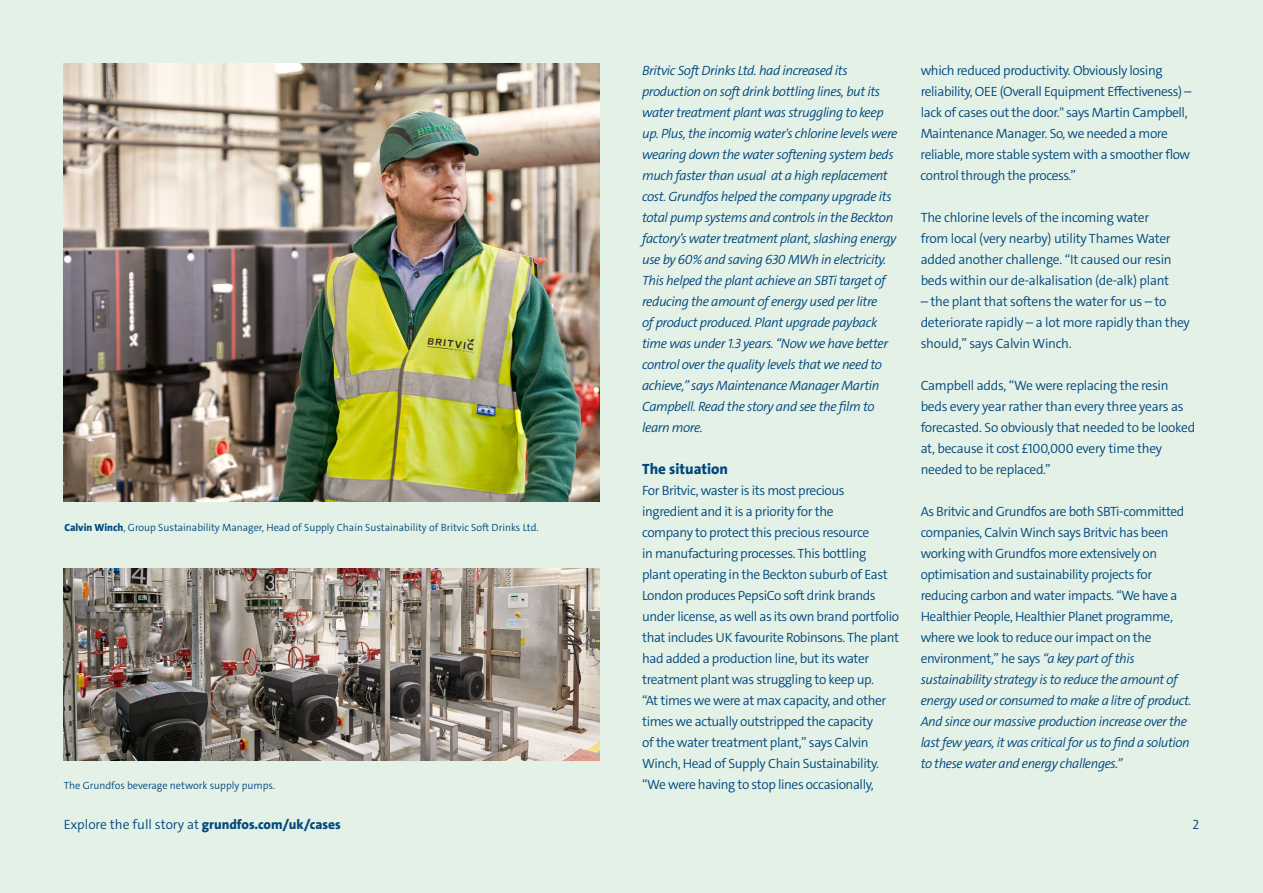
<style>
.page{position:relative;width:1263px;height:893px;background:#e4f1e7}
.page>*{position:absolute;margin:0;border:0;box-sizing:border-box;transform-origin:0 0}
.t1{font:800 15px "Grundfos The Sans";color:#00477d}
.t2{font:300 13.5px/21px "Grundfos The Sans";letter-spacing:-.03em;color:#00477d}
.t3{font:italic 300 13.5px/21px "Grundfos The Sans";letter-spacing:-.03em;color:#00477d}
.t4{font:300 13.5px "Grundfos The Sans";color:#00477d}
.t5{font:300 10.5px "Grundfos The Sans";color:#00477d}
.s1{font-style:italic}
.s2{font-weight:800}
</style>
<div class="page">
<img style="left:64px;top:568px;width:536px;height:192px">
<img style="left:64px;top:64px;width:536px;height:437px">
<p class="t3" style="left:642px;top:60px;width:257px">Britvic Soft Drinks Ltd. had increased its production on soft drink bottling lines, but its water treatment plant was struggling to keep up. Plus, the incomig water's chlorine levels were wearing down the water softening system beds much faster than usual at a high replacement cost. Grundfos helped the company upgrade its total pump systems and controls in the Beckton factory’s water treatment plant, slashing energy use by 60% and saving 630 MWh in electricity.<br>This helped the plant achieve an SBTi target of reducing the amount of energy used per litre<br>of product produced. Plant upgrade payback time was under 1.3 years. “Now we have better control over the quality levels that we need to achieve,” says Maintenance Manager Martin Campbell. Read the story and see the film to learn more.</p>
<p class="t1" style="left:642px;top:459px;width:88px">The situation</p>
<p class="t2" style="left:642px;top:480px;width:259px">For Britvic, waster is its most precious ingredient and it is a priority for the<br>company to protect this precious resource<br>in manufacturing processes. This bottling<br>plant operating in the Beckton suburb of East London produces PepsiCo soft drink brands under license, as well as its own brand portfolio that includes UK favourite Robinsons. The plant had added a production line, but its water treatment plant was struggling to keep up.<br>“At times we were at max capacity, and other times we actually outstripped the capacity<br>of the water treatment plant,” says Calvin Winch, Head of Supply Chain Sustainability. “We were having to stop lines occasionally,</p>
<p class="t2" style="left:921px;top:60px;width:272px">which reduced productivity. Obviously losing reliability, OEE (Overall Equipment Effectiveness) – lack of cases out the door." says Martin Campbell, Maintenance Manager. So, we needed a more reliable, more stable system with a smoother flow control through the process.”</p>
<p class="t2" style="left:921px;top:207px;width:253px">The chlorine levels of the incoming water from local (very nearby) utility Thames Water added another challenge. “It caused our resin beds within our de-alkalisation (de-alk) plant</p>
<p class="t2" style="left:921px;top:291px;width:271px">– the plant that softens the water for us – to deteriorate rapidly – a lot more rapidly than they should,” says Calvin Winch.</p>
<p class="t2" style="left:921px;top:375px;width:276px">Campbell adds, “We were replacing the resin beds every year rather than every three years as forecasted. So obviously that needed to be looked at, because it cost £100,000 every time they needed to be replaced.”</p>
<p class="t2" style="left:921px;top:501px;width:272px">As Britvic and Grundfos are both SBTi-committed companies, Calvin Winch says Britvic has been working with Grundfos more extensively on optimisation and sustainability projects for reducing carbon and water impacts. “We have a Healthier People, Healthier Planet programme, where we look to reduce our impact on the environment,” he says <span class="s1">“a key part of this sustainability strategy is to reduce the amount of energy used or consumed to make a litre of product.<br>And since our massive production increase over the last few years, it was critical for us to find a solution to these water and energy challenges.”</span></p>
<p class="t5" style="left:64px;top:521px;width:476px"><span class="s2">Calvin Winch</span>, Group Sustainability Manager, Head of Supply Chain Sustainability of Britvic Soft Drinks Ltd.</p>
<p class="t5" style="left:64px;top:779px;width:213px">The Grundfos beverage network supply pumps.</p>
<p class="t4" style="left:64px;top:816px;width:278px">Explore the full story at <span class="s2">grundfos.com/uk/cases</span></p>
<p class="t2" style="left:1192px;top:814px;width:8px">2</p>
</div>
